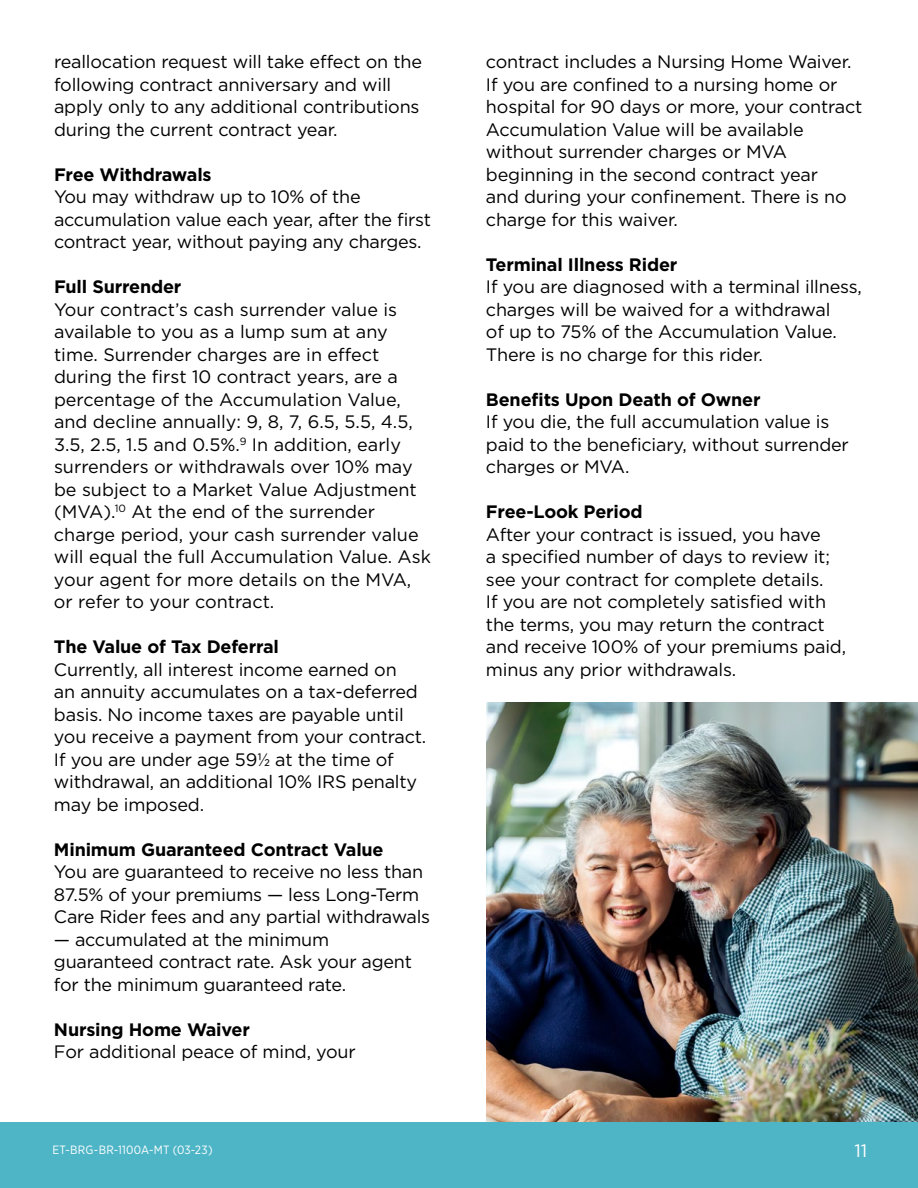
<style>
.page{position:relative;width:918px;height:1188px;background:#fff}
.page>*{position:absolute;margin:0;border:0;box-sizing:border-box;transform-origin:0 0}
.t1{font:18px/22.5px "Gotham";letter-spacing:-.01em;color:#000}
.t2{font:700 18px "Gotham";letter-spacing:-.01em;color:#000}
.t3{font:18px "Gotham";color:#fff}
.t4{font:12px "Gotham Narrow";letter-spacing:.025em;color:#fff}
.s1{font-family:"Gotham Narrow"}
</style>
<div class="page">
<img style="left:486px;top:702px;width:432px;height:420px">
<div style="left:0;top:1122px;width:918px;height:66px;background:#4eb5c7"></div>
<p class="t1" style="left:54px;top:50px;width:370px">reallocation request will take effect on the following contract anniversary and will apply only to any additional contributions during the current contract year.</p>
<p class="t2" style="left:54px;top:163px;width:159px">Free Withdrawals</p>
<p class="t1" style="left:54px;top:185px;width:378px">You may withdraw up to 10% of the accumulation value each year, after the first contract year, without paying any charges.</p>
<p class="t2" style="left:54px;top:275px;width:129px">Full Surrender</p>
<p class="t1" style="left:54px;top:298px;width:379px">Your contract’s cash surrender value is available to you as a lump sum at any time. Surrender charges are in effect during the first 10 contract years, are a percentage of the Accumulation Value, and decline annually: 9, 8, 7, 6.5, 5.5, 4.5, 3.5, 2.5, 1.5 and 0.5%.<sup>9</sup> In addition, early surrenders or withdrawals over 10% may be subject to a Market Value Adjustment (MVA).<sup>10</sup> At the end of the surrender charge period, your cash surrender value will equal the full Accumulation Value. Ask your agent for more details on the MVA, or refer to your contract.</p>
<p class="t2" style="left:54px;top:635px;width:226px">The Value of Tax Deferral</p>
<p class="t1" style="left:54px;top:658px;width:374px">Currently, all interest income earned on<br>an annuity accumulates on a tax-deferred basis. No income taxes are payable until you receive a payment from your contract.<br>If you are under age 59<span class="s1">½</span> at the time of withdrawal, an additional 10% IRS penalty may be imposed.</p>
<p class="t2" style="left:54px;top:838px;width:331px">Minimum Guaranteed Contract Value</p>
<p class="t1" style="left:54px;top:860px;width:378px">You are guaranteed to receive no less than<br>87.5% of your premiums — less Long-Term<br>Care Rider fees and any partial withdrawals</p>
<p class="t1" style="left:54px;top:928px;width:360px">— accumulated at the minimum guaranteed contract rate. Ask your agent for the minimum guaranteed rate.</p>
<p class="t2" style="left:54px;top:1018px;width:197px">Nursing Home Waiver</p>
<p class="t1" style="left:54px;top:1040px;width:303px">For additional peace of mind, your</p>
<p class="t4" style="left:52px;top:1142px;width:162px">ET-BRG-BR-1100A-MT (03-23)</p>
<p class="t1" style="left:486px;top:50px;width:378px">contract includes a Nursing Home Waiver.<br>If you are confined to a nursing home or hospital for 90 days or more, your contract Accumulation Value will be available without surrender charges or MVA beginning in the second contract year<br>and during your confinement. There is no charge for this waiver.</p>
<p class="t2" style="left:486px;top:253px;width:193px">Terminal Illness Rider</p>
<p class="t1" style="left:486px;top:275px;width:378px">If you are diagnosed with a terminal illness, charges will be waived for a withdrawal<br>of up to 75% of the Accumulation Value.<br>There is no charge for this rider.</p>
<p class="t2" style="left:486px;top:388px;width:276px">Benefits Upon Death of Owner</p>
<p class="t1" style="left:486px;top:410px;width:364px">If you die, the full accumulation value is paid to the beneficiary, without surrender charges or MVA.</p>
<p class="t2" style="left:486px;top:500px;width:158px">Free-Look Period</p>
<p class="t1" style="left:486px;top:523px;width:362px">After your contract is issued, you have<br>a specified number of days to review it; see your contract for complete details.<br>If you are not completely satisfied with the terms, you may return the contract and receive 100% of your premiums paid, minus any prior withdrawals.</p>
<p class="t3" style="left:854px;top:1139px;width:14px">11</p>
</div>
